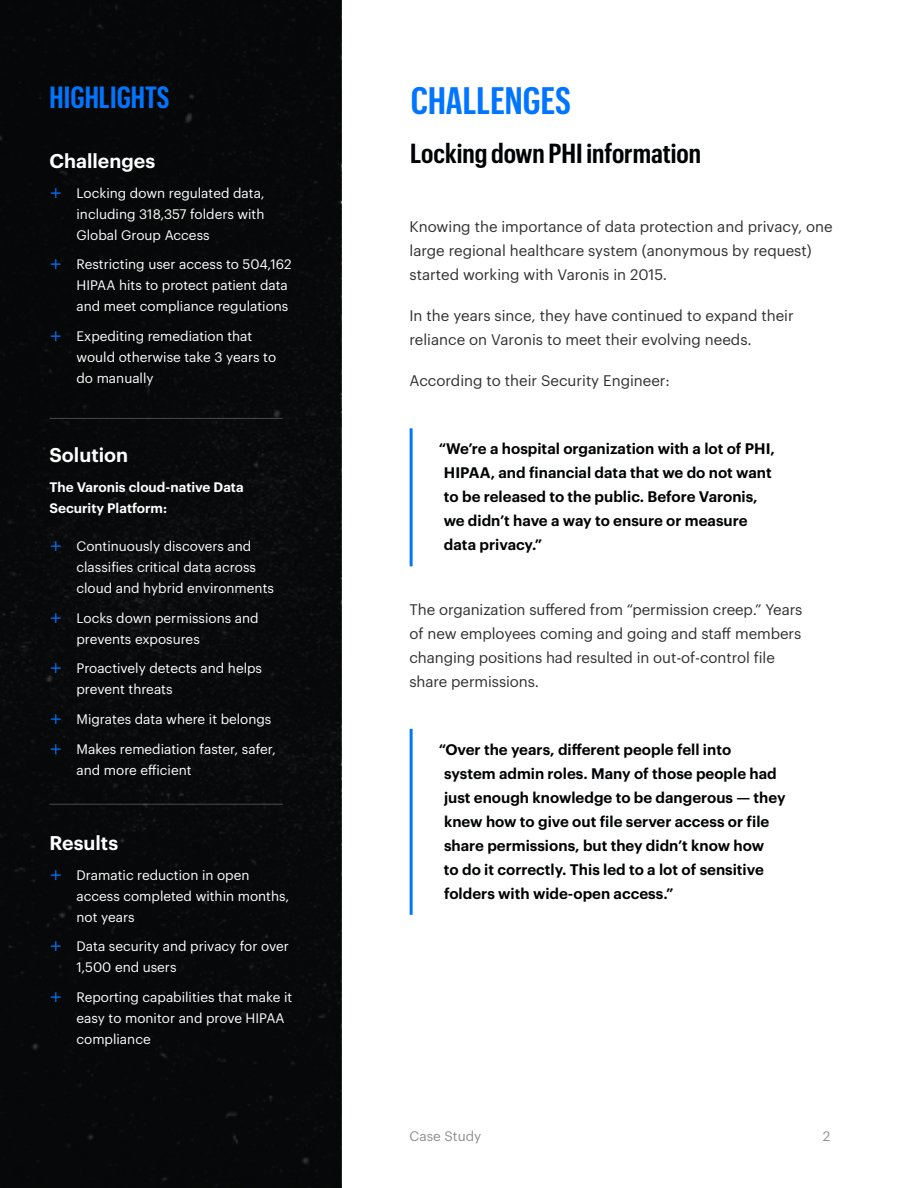
<style>
.page{position:relative;width:918px;height:1188px;background:#fff}
.page>*{position:absolute;margin:0;border:0;box-sizing:border-box;transform-origin:0 0}
.H2__Section_Title{font:600 37.5px "Graphik X Cond";color:#0075ff}
.Sidebar___H1{font:600 30px "Graphik X Cond";color:#0075ff}
.H3__Section_Subhead__start_of_page{font:600 27px "Graphik Cond";color:#010203}
.Sidebar___H2{font:600 19.5px "Graphik LC";color:#fff}
.Quote__body{font:600 15px/24px "Graphik LC";color:#010203}
.Body__13pt{font:15px/24px "Graphik LC";color:#2f3032}
.t1{font:13.5px/21px "Graphik LC";color:#fff}
.Sidebar___Body{font:600 13.5px/21px "Graphik LC";color:#fff}
.t2{font:13.5px "Graphik LC";color:#8d8e92}
.s1{font-family:"Helvetica";font-weight:300;font-size:19.5px;color:#07f}
</style>
<div class="page">
<div style="left:0;top:0;width:341px;height:1188px;background:#010203"></div>
<hr style="left:50px;top:418px;width:233px;height:1px;background:#8d8e92">
<hr style="left:50px;top:804px;width:233px;height:1px;background:#8d8e92">
<hr style="left:410px;top:428px;width:3px;height:138px;background:#07f">
<hr style="left:410px;top:729px;width:3px;height:186px;background:#07f">
<p class="Sidebar___H1" style="left:50px;top:76px;width:122px">HIGHLIGHTS</p>
<p class="Sidebar___H2" style="left:50px;top:146px;width:107px">Challenges</p>
<p class="t1" style="left:76px;top:181px;width:190px;text-align:justify;text-indent:-27px"><span class="s1">+</span> Locking down regulated data, including 318,357 folders with Global Group Access</p>
<p class="t1" style="left:76px;top:253px;width:217px;text-indent:-27px"><span class="s1">+</span> Restricting user access to 504,162<br>HIPAA hits to protect patient data and meet compliance regulations</p>
<p class="t1" style="left:76px;top:324px;width:201px;text-indent:-27px"><span class="s1">+</span> Expediting remediation that would otherwise take 3 years to do manually</p>
<p class="Sidebar___H2" style="left:50px;top:440px;width:80px">Solution</p>
<p class="Sidebar___Body" style="left:50px;top:476px;width:196px">The Varonis cloud-native Data<br>Security Platform:</p>
<p class="t1" style="left:76px;top:535px;width:199px;text-indent:-27px"><span class="s1">+</span> Continuously discovers and classifies critical data across cloud and hybrid environments</p>
<p class="t1" style="left:76px;top:606px;width:184px;text-indent:-27px"><span class="s1">+</span> Locks down permissions and prevents exposures</p>
<p class="t1" style="left:76px;top:657px;width:187px;text-indent:-27px"><span class="s1">+</span> Proactively detects and helps prevent threats</p>
<p class="t1" style="left:50px;top:707px;width:223px"><span class="s1">+</span> Migrates data where it belongs</p>
<p class="t1" style="left:76px;top:737px;width:201px;text-indent:-27px"><span class="s1">+</span> Makes remediation faster, safer, and more efficient</p>
<p class="Sidebar___H2" style="left:50px;top:828px;width:70px">Results</p>
<p class="t1" style="left:76px;top:863px;width:214px;text-indent:-27px"><span class="s1">+</span> Dramatic reduction in open access completed within months, not years</p>
<p class="t1" style="left:76px;top:935px;width:214px;text-indent:-27px"><span class="s1">+</span> Data security and privacy for over<br>1,500 end users</p>
<p class="t1" style="left:76px;top:985px;width:217px;text-indent:-27px"><span class="s1">+</span> Reporting capabilities that make it easy to monitor and prove HIPAA compliance</p>
<p class="H2__Section_Title" style="left:411px;top:75px;width:162px">CHALLENGES</p>
<p class="H3__Section_Subhead__start_of_page" style="left:410px;top:134px;width:292px">Locking down PHI information</p>
<p class="Body__13pt" style="left:410px;top:213px;width:425px">Knowing the importance of data protection and privacy, one large regional healthcare system (anonymous by request) started working with Varonis in 2015.</p>
<p class="Body__13pt" style="left:410px;top:302px;width:386px">In the years since, they have continued to expand their reliance on Varonis to meet their evolving needs.</p>
<p class="Body__13pt" style="left:410px;top:367px;width:262px">According to their Security Engineer:</p>
<p class="Quote__body" style="left:444px;top:435px;width:333px;text-indent:-5px">“We’re a hospital organization with a lot of PHI, HIPAA, and financial data that we do not want to be released to the public. Before Varonis, we didn’t have a way to ensure or measure data privacy.”</p>
<p class="Body__13pt" style="left:410px;top:596px;width:394px">The organization suffered from “permission creep.” Years of new employees coming and going and staff members changing positions had resulted in out-of-control file share permissions.</p>
<p class="Quote__body" style="left:444px;top:736px;width:343px;text-indent:-5px">“Over the years, different people fell into system admin roles. Many of those people had just enough knowledge to be dangerous — they knew how to give out file server access or file share permissions, but they didn’t know how<br>to do it correctly. This led to a lot of sensitive folders with wide-open access.”</p>
<p class="t2" style="left:410px;top:1126px;width:73px">Case Study</p>
<p class="t2" style="left:823px;top:1126px;width:9px">2</p>
</div>
